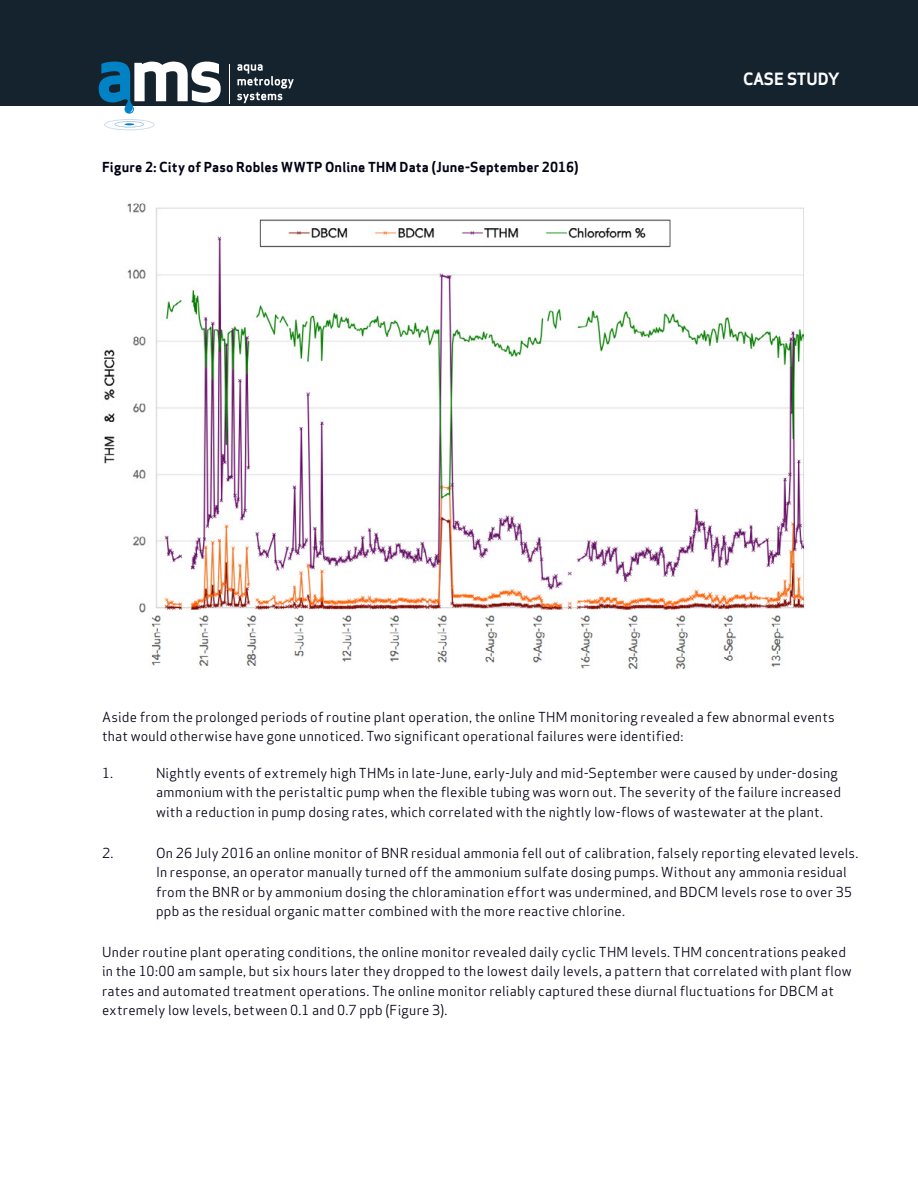
<style>
.page{position:relative;width:918px;height:1188px;background:#fff}
.page>*{position:absolute;margin:0;border:0;box-sizing:border-box;transform-origin:0 0}
.t1{font:700 16.5px "Apex Sans";letter-spacing:-.02em;color:#fff}
.t2{font:13.5px/19.5px "Apex Sans";letter-spacing:.015em;color:#000014}
.t3{font:700 13.5px "Apex Sans";letter-spacing:.015em;color:#000014}
</style>
<div class="page">
<img style="left:104px;top:203px;width:701px;height:466px">
<div style="left:0;top:0;width:918px;height:106px;background:#15232f"></div>
<hr style="left:230px;top:65px;width:1px;height:39px;background:#fff">
<svg style="left:237px;top:64px;width:57px;height:39px"></svg>
<svg style="left:99px;top:62px;width:122px;height:68px"></svg>
<p class="t3" style="left:102px;top:158px;width:478px">Figure 2: City of Paso Robles WWTP Online THM Data (June-September 2016)</p>
<p class="t1" style="left:743px;top:69px;width:98px">CASE STUDY</p>
<p class="t2" style="left:102px;top:706px;width:734px">Aside from the prolonged periods of routine plant operation, the online THM monitoring revealed a few abnormal events that would otherwise have gone unnoticed. Two significant operational failures were identified:</p>
<p class="t2" style="left:102px;top:762px;width:13px">1.</p>
<p class="t2" style="left:156px;top:762px;width:687px">Nightly events of extremely high THMs in late-June, early-July and mid-September were caused by under-dosing ammonium with the peristaltic pump when the flexible tubing was worn out. The severity of the failure increased with a reduction in pump dosing rates, which correlated with the nightly low-flows of wastewater at the plant.</p>
<p class="t2" style="left:102px;top:842px;width:13px">2.</p>
<p class="t2" style="left:156px;top:842px;width:704px">On 26 July 2016 an online monitor of BNR residual ammonia fell out of calibration, falsely reporting elevated levels.<br>In response, an operator manually turned off the ammonium sulfate dosing pumps. Without any ammonia residual from the BNR or by ammonium dosing the chloramination effort was undermined, and BDCM levels rose to over 35 ppb as the residual organic matter combined with the more reactive chlorine.</p>
<p class="t2" style="left:102px;top:941px;width:751px">Under routine plant operating conditions, the online monitor revealed daily cyclic THM levels. THM concentrations peaked in the 10:00 am sample, but six hours later they dropped to the lowest daily levels, a pattern that correlated with plant flow rates and automated treatment operations. The online monitor reliably captured these diurnal fluctuations for DBCM at extremely low levels, between 0.1 and 0.7 ppb (Figure 3).</p>
</div>
